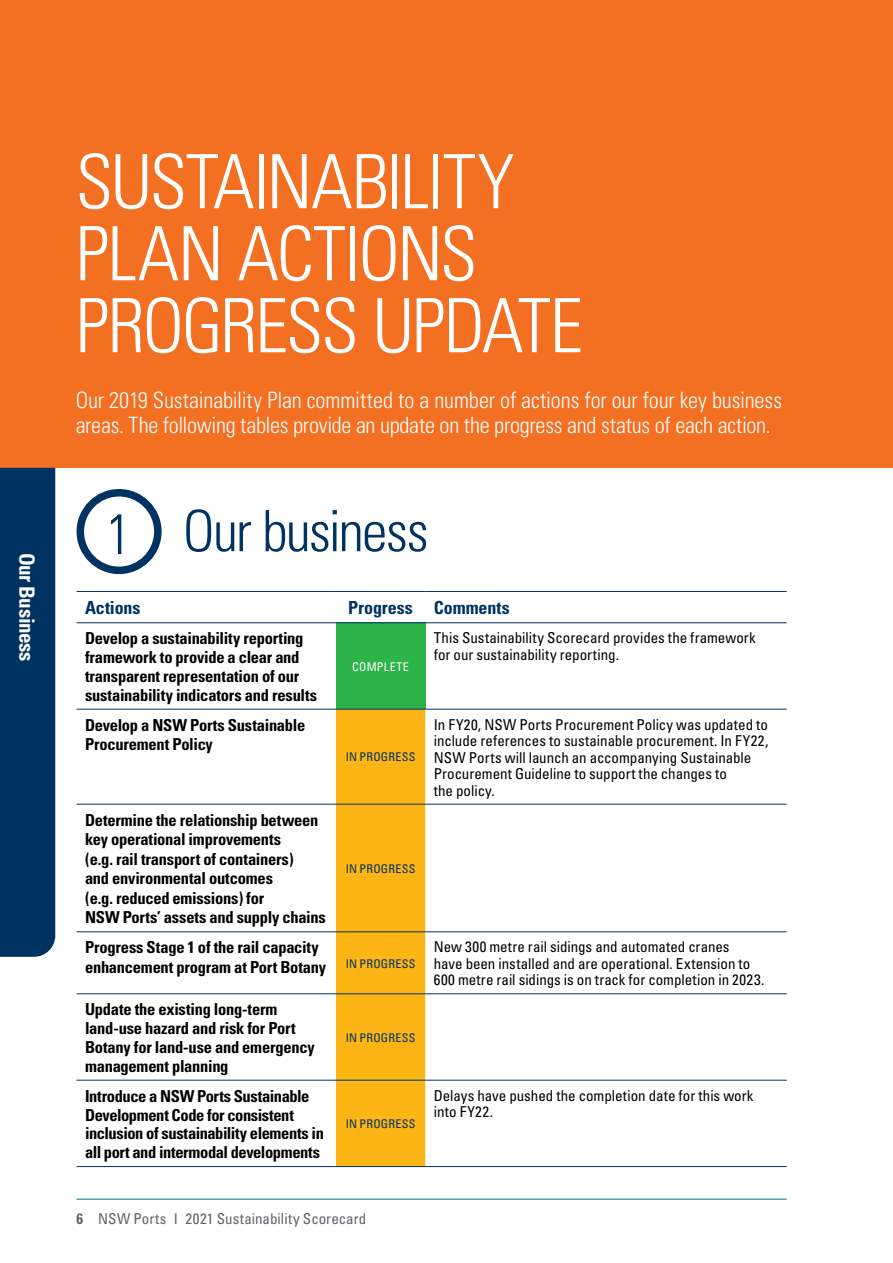
<style>
.page{position:relative;width:893px;height:1263px;background:#fff}
.page>*{position:absolute;margin:0;border:0;box-sizing:border-box;transform-origin:0 0}
.t1{font:300 condensed 75px/72px "Univers";letter-spacing:-.03em;color:#fff}
.t2{font:300 condensed 57px "Univers";letter-spacing:-.035em;color:#003262}
.t3{font:300 condensed 22.5px/25.5px "Univers";letter-spacing:-.01em;color:#fff}
.t4{font:700 condensed 21px "Univers";letter-spacing:-.02em;color:#fff}
.t5{font:700 condensed 18px "Univers";letter-spacing:-.005em;color:#003262}
.t6{font:700 condensed 16.5px/18.8px "Univers";letter-spacing:-.015em;color:#000}
.t7{font:condensed 15px/16.5px "Univers";color:#000}
.t8{font:condensed 15px "Univers";letter-spacing:.005em;color:#5f636a}
.t9{font:condensed 12px "Univers";letter-spacing:.025em;color:#003262}
.t10{font:condensed 12px "Univers";letter-spacing:.025em;color:#fff}
.s1{font-weight:700}
</style>
<div class="page">
<div style="left:77px;top:489px;width:85px;height:85px;border:8px solid #003262;border-radius:50%"></div>
<div style="left:336px;top:623px;width:89px;height:86px;background:#2cb34a"></div>
<div style="left:336px;top:710px;width:89px;height:456px;background:#fcb515"></div>
<hr style="left:77px;top:591px;width:259px;height:1px;background:#003262">
<hr style="left:336px;top:591px;width:89px;height:1px;background:#003262">
<hr style="left:425px;top:591px;width:362px;height:1px;background:#003262">
<hr style="left:77px;top:622px;width:259px;height:1px;background:#003262">
<hr style="left:336px;top:622px;width:89px;height:1px;background:#003262">
<hr style="left:425px;top:622px;width:362px;height:1px;background:#003262">
<hr style="left:77px;top:709px;width:259px;height:1px;background:#003262">
<hr style="left:336px;top:709px;width:89px;height:1px;background:#003262">
<hr style="left:425px;top:709px;width:362px;height:1px;background:#003262">
<hr style="left:77px;top:804px;width:259px;height:1px;background:#003262">
<hr style="left:336px;top:804px;width:89px;height:1px;background:#003262">
<hr style="left:425px;top:804px;width:362px;height:1px;background:#003262">
<hr style="left:77px;top:931px;width:259px;height:1px;background:#003262">
<hr style="left:336px;top:931px;width:89px;height:1px;background:#003262">
<hr style="left:425px;top:931px;width:362px;height:1px;background:#003262">
<hr style="left:77px;top:993px;width:259px;height:1px;background:#003262">
<hr style="left:336px;top:993px;width:89px;height:1px;background:#003262">
<hr style="left:425px;top:993px;width:362px;height:1px;background:#003262">
<hr style="left:77px;top:1080px;width:259px;height:1px;background:#003262">
<hr style="left:336px;top:1080px;width:89px;height:1px;background:#003262">
<hr style="left:425px;top:1080px;width:362px;height:1px;background:#003262">
<hr style="left:77px;top:1166px;width:259px;height:1px;background:#003262">
<hr style="left:336px;top:1166px;width:89px;height:1px;background:#003262">
<hr style="left:425px;top:1166px;width:362px;height:1px;background:#003262">
<div style="left:0;top:0;width:893px;height:468px;background:#f36f21"></div>
<div style="left:0;top:468px;width:55px;height:489px;background:#003262"></div>
<hr style="left:77px;top:1198px;width:710px;height:2px;background:#559cb5">
<p class="t4" style="left:40px;top:553px;width:110px;rotate:90deg">Our Business</p>
<h1 class="t1" style="left:76px;top:146px;width:509px">SUSTAINABILITY<br>PLAN ACTIONS<br>PROGRESS UPDATE</h1>
<h3 class="t3" style="left:76px;top:387px;width:708px">Our 2019 Sustainability Plan committed to a number of actions for our four key business areas. The following tables provide an update on the progress and status of each action.</h3>
<h2 class="t2" style="left:106px;top:497px;width:324px">1 Our business</h2>
<p class="t5" style="left:85px;top:597px;width:57px">Actions</p>
<p class="t5" style="left:348px;top:597px;width:163px">Progress Comments</p>
<p class="t6" style="left:85px;top:629px;width:234px">Develop a sustainability reporting framework to provide a clear and transparent representation of our sustainability indicators and results</p>
<p class="t7" style="left:434px;top:629px;width:323px">This Sustainability Scorecard provides the framework for our sustainability reporting.</p>
<p class="t10" style="left:352px;top:659px;width:58px">COMPLETE</p>
<p class="t6" style="left:85px;top:715px;width:222px;line-height:19.5px">Develop a NSW Ports Sustainable<br>Procurement Policy</p>
<p class="t6" style="left:85px;top:810px;width:242px;line-height:19.5px">Determine the relationship between key operational improvements<br>(e.g. rail transport of containers)<br>and environmental outcomes<br>(e.g. reduced emissions) for<br>NSW Ports’ assets and supply chains</p>
<p class="t9" style="left:346px;top:750px;width:71px">IN PROGRESS</p>
<p class="t7" style="left:434px;top:716px;width:336px">In FY20, NSW Ports Procurement Policy was updated to include references to sustainable procurement. In FY22, NSW Ports will launch an accompanying Sustainable Procurement Guideline to support the changes to<br>the policy.</p>
<p class="t9" style="left:346px;top:861px;width:71px">IN PROGRESS</p>
<p class="t6" style="left:85px;top:938px;width:332px;line-height:19.5px">Progress Stage 1 of the rail capacity<br>enhancement program at Port Botany <sup>IN</sup> <sup>PROGRESS</sup></p>
<p class="t7" style="left:434px;top:938px;width:332px">New 300 metre rail sidings and automated cranes<br>have been installed and are operational. Extension to<br>600 metre rail sidings is on track for completion in 2023.</p>
<p class="t6" style="left:85px;top:1000px;width:231px">Update the existing long-term land-use hazard and risk for Port<br>Botany for land-use and emergency management planning</p>
<p class="t9" style="left:346px;top:1030px;width:71px">IN PROGRESS</p>
<p class="t6" style="left:85px;top:1086px;width:240px">Introduce a NSW Ports Sustainable Development Code for consistent inclusion of sustainability elements in all port and intermodal developments</p>
<p class="t9" style="left:346px;top:1116px;width:71px">IN PROGRESS</p>
<p class="t7" style="left:434px;top:1087px;width:321px">Delays have pushed the completion date for this work into FY22.</p>
<p class="t8" style="left:77px;top:1209px;width:291px"><span class="s1">6</span> NSW Ports I 2021 Sustainability Scorecard</p>
</div>
